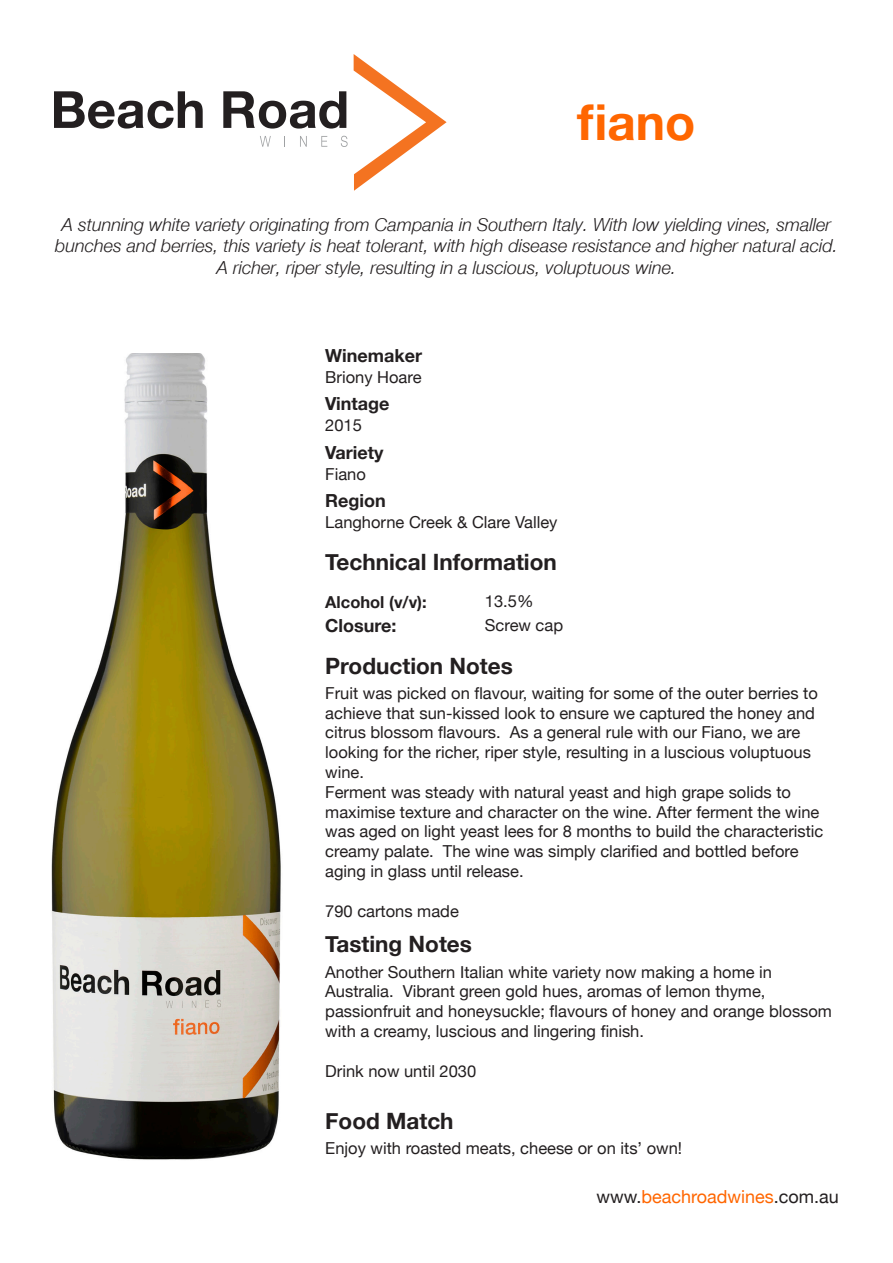
<style>
.page{position:relative;width:893px;height:1263px;background:#fff}
.page>*{position:absolute;margin:0;border:0;box-sizing:border-box;transform-origin:0 0}
.t1{font:700 49.5px "Helvetica Neue";color:#f60}
.t2{font:700 22.5px "Helvetica Neue";color:#231f20}
.t3{font:italic 18px/21.6px "Helvetica Neue";color:#231f20;text-align:center}
.t4{font:700 18px "Helvetica Neue";color:#231f20}
.t5{font:18px "Helvetica Neue";color:#f60}
.t6{font:16.5px/19.8px "Helvetica Neue";color:#231f20}
.t7{font:700 16.5px "Helvetica Neue";color:#231f20}
.s1{color:#231f20}
</style>
<div class="page">
<img style="left:51px;top:353px;width:230px;height:807px">
<svg style="left:54px;top:91px;width:149px;height:38px"></svg>
<svg style="left:223px;top:91px;width:123px;height:38px"></svg>
<svg style="left:260px;top:136px;width:11px;height:11px"></svg>
<svg style="left:300px;top:136px;width:7px;height:11px"></svg>
<svg style="left:321px;top:136px;width:6px;height:11px"></svg>
<svg style="left:341px;top:136px;width:7px;height:11px"></svg>
<svg style="left:354px;top:54px;width:93px;height:137px"></svg>
<p class="t1" style="left:577px;top:92px;width:120px">fiano</p>
<p class="t3" style="left:55px;top:213px;width:784px">A stunning white variety originating from Campania in Southern Italy. With low yielding vines, smaller bunches and berries, this variety is heat tolerant, with high disease resistance and higher natural acid.<br>A richer, riper style, resulting in a luscious, voluptuous wine.</p>
<p class="t4" style="left:325px;top:344px;width:98px">Winemaker</p>
<p class="t4" style="left:325px;top:393px;width:66px">Vintage</p>
<p class="t4" style="left:325px;top:441px;width:60px">Variety</p>
<p class="t6" style="left:325px;top:367px;width:98px">Briony Hoare</p>
<p class="t6" style="left:325px;top:415px;width:38px">2015</p>
<p class="t6" style="left:325px;top:464px;width:42px">Fiano</p>
<p class="t4" style="left:325px;top:490px;width:62px">Region</p>
<p class="t6" style="left:325px;top:512px;width:234px">Langhorne Creek &amp; Clare Valley</p>
<p class="t2" style="left:325px;top:548px;width:233px">Technical Information</p>
<p class="t7" style="left:325px;top:591px;width:103px">Alcohol (v/v):</p>
<p class="t4" style="left:325px;top:615px;width:73px">Closure:</p>
<p class="t6" style="left:485px;top:591px;width:50px">13.5%</p>
<p class="t6" style="left:485px;top:614px;width:80px">Screw cap</p>
<p class="t2" style="left:325px;top:652px;width:189px">Production Notes</p>
<p class="t6" style="left:325px;top:683px;width:494px">Fruit was picked on flavour, waiting for some of the outer berries to achieve that sun-kissed look to ensure we captured the honey and citrus blossom flavours. As a general rule with our Fiano, we are looking for the richer, riper style, resulting in a luscious voluptuous wine.</p>
<p class="t6" style="left:325px;top:782px;width:500px">Ferment was steady with natural yeast and high grape solids to maximise texture and character on the wine. After ferment the wine was aged on light yeast lees for 8 months to build the characteristic creamy palate. The wine was simply clarified and bottled before aging in glass until release.</p>
<p class="t6" style="left:325px;top:901px;width:135px">790 cartons made</p>
<p class="t2" style="left:325px;top:930px;width:148px">Tasting Notes</p>
<p class="t6" style="left:325px;top:961px;width:508px">Another Southern Italian white variety now making a home in Australia. Vibrant green gold hues, aromas of lemon thyme, passionfruit and honeysuckle; flavours of honey and orange blossom with a creamy, luscious and lingering finish.</p>
<p class="t6" style="left:325px;top:1060px;width:152px">Drink now until 2030</p>
<p class="t2" style="left:325px;top:1107px;width:130px">Food Match</p>
<p class="t6" style="left:325px;top:1138px;width:358px">Enjoy with roasted meats, cheese or on its’ own!</p>
<p class="t5" style="left:597px;top:1185px;width:244px"><span class="s1">www.</span>beachroadwines<span class="s1">.com.au</span></p>
</div>
